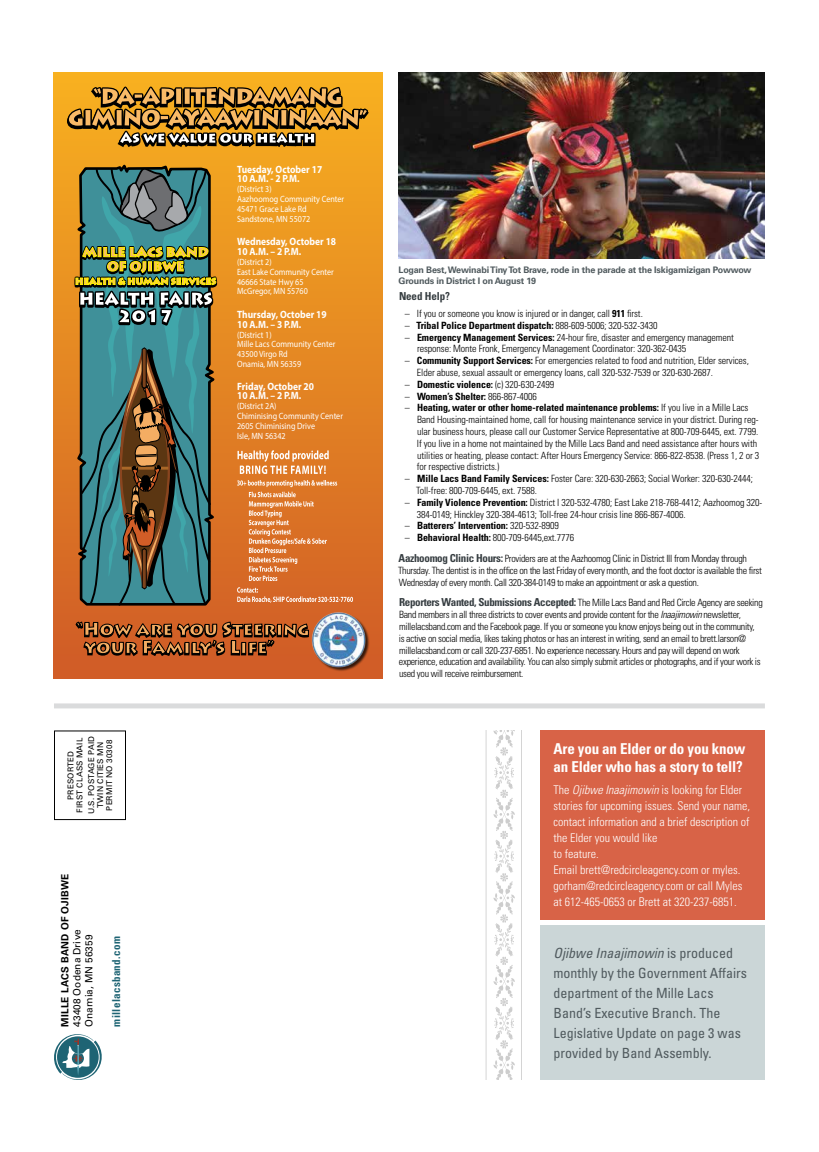
<style>
.page{position:relative;width:819px;height:1152px;background:#fff}
.page>*{position:absolute;margin:0;border:0;box-sizing:border-box;transform-origin:0 0}
.t1{font:700 condensed 15px/18px "Univers LT Std";letter-spacing:-.01em;color:#fff}
.t2{font:condensed 14px/20px "Univers LT Std";color:#505a5e}
.t3{font:300 condensed 12px/16px "Univers LT Std";color:#fff}
.t4{font:700 condensed 11px "Univers LT Std";letter-spacing:.03em;color:#1e6474}
.t5{font:700 condensed 11px "Univers LT Std";letter-spacing:-.01em;color:#363d41}
.t6{font:700 10.6px/9.8px "Myriad Pro";color:#fff;scale:.89 1}
.t7{font:300 condensed 10px/11.8px "Univers LT Std";letter-spacing:-.01em;color:#000}
.t8{font:300 condensed 10px/11.8px "Univers LT Std";letter-spacing:-.03em;color:#000}
.t9{font:700 condensed 10px "Univers LT Std";letter-spacing:-.01em;color:#000}
.t10{font:10px/12px "Univers LT Std";letter-spacing:.01em;color:#000}
.t11{font:700 10px "Univers LT Std";letter-spacing:.025em;color:#000}
.t12{font:9.1px/9.8px "Myriad Pro";color:#fff;scale:.89 1}
.t13{font:700 9px/10.8px "Univers LT Std";letter-spacing:-.02em;color:#505a5e}
.t14{font:8px/9px "Univers LT Std";letter-spacing:.02em;color:#000;text-align:center}
.s1{font-weight:700}
.s2{font-weight:300}
.s3{font-weight:700;font-size:11px;color:#363d41}
.s4{font-style:italic}
</style>
<div class="page">
<svg style="left:486px;top:730px;width:36px;height:350px"></svg>
<svg style="left:54px;top:1034px;width:48px;height:46px"></svg>
<div style="left:54px;top:703px;width:711px;height:5px;background:#dadbdc"></div>
<div style="left:54px;top:730px;width:72px;height:90px;border:1px solid #000"></div>
<div style="left:540px;top:926px;width:225px;height:154px;background:#cbd6d7"></div>
<img style="left:399px;top:72px;width:366px;height:186px">
<div style="left:540px;top:730px;width:225px;height:190px;background:#d86347"></div>
<div style="left:53px;top:72px;width:330px;height:606px;background:#d15d27"></div>
<div style="left:53px;top:72px;width:330px;height:584px;background:linear-gradient(to bottom,#f8b120,#d15e26)"></div>
<div style="left:313px;top:613px;width:57px;height:59px;background:#000;opacity:.75"></div>
<img style="left:310px;top:610px;width:58px;height:60px">
<svg style="left:237px;top:587px;width:116px;height:16px"></svg>
<svg style="left:237px;top:480px;width:100px;height:101px"></svg>
<svg style="left:238px;top:450px;width:91px;height:24px;background:#e7a266"></svg>
<svg style="left:65px;top:85px;width:306px;height:64px;background:#aa7c2f"></svg>
<svg style="left:73px;top:166px;width:145px;height:441px;background:#5a7564"></svg>
<svg style="left:74px;top:621px;width:236px;height:35px"></svg>
<p class="t14" style="left:66px;top:813px;width:76px;rotate:-90deg">PRESORTED<br>FIRST CLASS MAIL</p>
<p class="t14" style="left:87px;top:814px;width:79px;rotate:-90deg">U.S. POSTAGE PAID<br>TWIN CITIES MN<br>PERMIT NO 30308</p>
<p class="t11" style="left:59px;top:1027px;width:154px;rotate:-90deg">MILLE LACS BAND OF OJIBWE</p>
<p class="t10" style="left:71px;top:1027px;width:99px;rotate:-90deg">43408 Oodena Drive<br>Onamia, MN 56359</p>
<p class="t4" style="left:110px;top:1027px;width:92px;rotate:-90deg">millelacsband.com</p>
<p class="t6" style="left:237px;top:164px;width:97px">Tuesday, October 17<br>10 A.M. - 2 P.M.</p>
<p class="t12" style="left:237px;top:184px;width:122px">(District 3)<br>Aazhoomog Community Center<br>45471 Grace Lake Rd<br>Sandstone, MN 55072</p>
<p class="t6" style="left:237px;top:236px;width:113px">Wednesday, October 18<br>10 A.M. – 2 P.M.</p>
<p class="t12" style="left:237px;top:257px;width:110px">(District 2)<br>East Lake Community Center<br>46666 State Hwy 65<br>McGregor, MN 55760</p>
<p class="t6" style="left:237px;top:309px;width:102px">Thursday, October 19<br>10 A.M. – 3 P.M.</p>
<p class="t12" style="left:237px;top:329px;width:112px">(District 1)<br>Mille Lacs Community Center<br>43500 Virgo Rd<br>Onamia, MN 56359</p>
<p class="t6" style="left:237px;top:381px;width:88px">Friday, October 20<br>10 A.M. – 2 P.M.</p>
<p class="t12" style="left:237px;top:401px;width:120px">(District 2A)<br>Chiminising Community Center<br>2605 Chiminising Drive<br>Isle, MN 56342</p>
<p class="t13" style="left:399px;top:264px;width:355px">Logan Best, Wewinabi Tiny Tot Brave, rode in the parade at the Iskigamizigan Powwow<br>Grounds in District I on August 19</p>
<p class="t5" style="left:399px;top:290px;width:52px">Need Help?</p>
<p class="t7" style="left:405px;top:308px;width:239px">– If you or someone you know is injured or in danger, call <span class="s1">911</span> first.</p>
<p class="t9" style="left:405px;top:319px;width:254px"><span class="s2">–</span> Tribal Police Department dispatch: <span class="s2">888-609-5006; 320-532-3430</span></p>
<p class="t7" style="left:417px;top:331px;width:318px;text-indent:-12px">– <span class="s1">Emergency Management Services:</span> 24-hour fire, disaster and emergency management response: Monte Fronk, Emergency Management Coordinator: 320-362-0435</p>
<p class="t7" style="left:417px;top:355px;width:333px;text-indent:-12px">– <span class="s1">Community Support Services:</span> For emergencies related to food and nutrition, Elder services,<br>Elder abuse, sexual assault or emergency loans, call 320-532-7539 or 320-630-2687.</p>
<p class="t9" style="left:405px;top:378px;width:151px"><span class="s2">–</span> Domestic violence: <span class="s2">(c) 320-630-2499</span></p>
<p class="t9" style="left:405px;top:390px;width:134px"><span class="s2">–</span> Women’s Shelter: <span class="s2">866-867-4006</span></p>
<p class="t7" style="left:417px;top:402px;width:344px;text-indent:-12px">– <span class="s1">Heating, water or other home-related maintenance problems:</span> If you live in a Mille Lacs Band Housing-maintained home, call for housing maintenance service in your district. During reg&shy;ular business hours, please call our Customer Service Representative at 800-709-6445, ext. 7799.<br>If you live in a home not maintained by the Mille Lacs Band and need assistance after hours with utilities or heating, please contact: After Hours Emergency Service: 866-822-8538. (Press 1, 2 or 3 for respective districts.)</p>
<p class="t7" style="left:416px;top:473px;width:338px;text-indent:-11px">– <span class="s1">Mille Lacs Band Family Services:</span> Foster Care: 320-630-2663; Social Worker: 320-630-2444;<br>Toll-free: 800-709-6445, ext. 7588.</p>
<p class="t7" style="left:417px;top:496px;width:347px;text-indent:-12px">– <span class="s1">Family Violence Prevention:</span> District I 320-532-4780; East Lake 218-768-4412; Aazhoomog 320-<br>384-0149; Hinckley 320-384-4613; Toll-free 24-hour crisis line 866-867-4006.</p>
<p class="t9" style="left:405px;top:520px;width:156px"><span class="s2">–</span> Batterers’ Intervention: <span class="s2">320-532-8909</span></p>
<p class="t8" style="left:399px;top:527px;width:350px;line-height:20.8px;text-indent:6px">– <span class="s1">Behavioral Health:</span> 800-709-6445,ext.7776<br><span class="s3">Aazhoomog Clinic Hours:</span> Providers are at the Aazhoomog Clinic in District III from Monday through</p>
<p class="t8" style="left:398px;top:564px;width:365px">Thursday. The dentist is in the office on the last Friday of every month, and the foot doctor is available the first<br>Wednesday of every month. Call 320-384-0149 to make an appointment or ask a question.</p>
<p class="t8" style="left:399px;top:597px;width:365px"><span class="s3">Reporters Wanted, Submissions Accepted:</span> The Mille Lacs Band and Red Circle Agency are seeking Band members in all three districts to cover events and provide content for the <span class="s4">Inaajimowin</span> newsletter, millelacsband.com and the Facebook page. If you or someone you know enjoys being out in the community, is active on social media, likes taking photos or has an interest in writing, send an email to brett.larson@ millelacsband.com or call 320-237-6851. No experience necessary. Hours and pay will depend on work experience, education and availability. You can also simply submit articles or photographs, and if your work is used you will receive reimbursement.</p>
<h1 class="t1" style="left:554px;top:740px;width:194px">Are you an Elder or do you know an Elder who has a story to tell?</h1>
<p class="t3" style="left:554px;top:782px;width:198px">The <span class="s4">Ojibwe Inaajimowin</span> is looking for Elder stories for upcoming issues. Send your name, contact information and a brief description of the Elder you would like<br>to feature.<br>Email brett@redcircleagency.com or myles. gorham@redcircleagency.com or call Myles at 612-465-0653 or Brett at 320-237-6851.</p>
<h2 class="t2" style="left:554px;top:943px;width:195px"><span class="s4">Ojibwe Inaajimowin</span> is produced monthly by the Government Affairs department of the Mille Lacs<br>Band’s Executive Branch. The<br>Legislative Update on page 3 was provided by Band Assembly.</h2>
</div>
